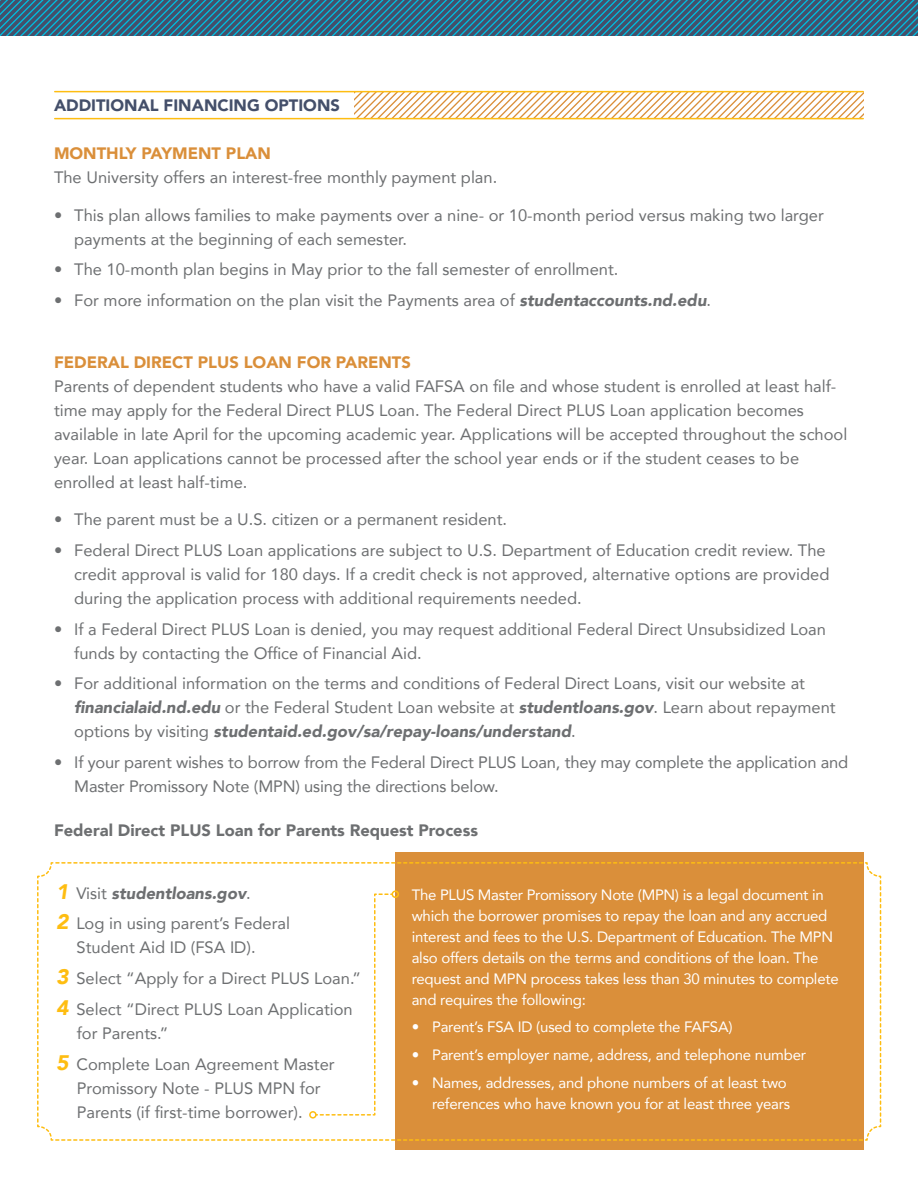
<style>
.page{position:relative;width:918px;height:1188px;background:#fff}
.page>*{position:absolute;margin:0;border:0;box-sizing:border-box;transform-origin:0 0}
.t1{font:16.5px/24px "Avenir";color:#6d6f71}
.t2{font:900 16.5px "Avenir";color:#da8f3a}
.t3{font:900 16.5px "Avenir";color:#6d6f71}
.t4{font:900 16.5px "Avenir";color:#444f6a}
.t5{font:15px/21px "Avenir";letter-spacing:-.015em;color:#fff}
.s1{font-weight:900;font-style:italic}
.s2{font-weight:900;font-style:italic;font-size:21px;color:#febd11}
</style>
<div class="page">
<svg style="left:0;top:0;width:918px;height:36px;background:#316c89"></svg>
<div style="left:395px;top:852px;width:469px;height:298px;background:#da8f3a"></div>
<svg style="left:354px;top:91px;width:510px;height:27px"></svg>
<hr style="left:55px;top:118px;width:808px;height:1px;background:#febd11">
<hr style="left:55px;top:91px;width:808px;height:1px;background:#febd11">
<svg style="left:37px;top:862px;width:844px;height:279px"></svg>
<div style="left:309px;top:1111px;width:8px;height:8px;border:2px solid #febd11;border-radius:50%"></div>
<div style="left:392px;top:890px;width:7px;height:8px;border:2px solid #febd11;border-radius:50%"></div>
<p class="t4" style="left:54px;top:91px;width:287px">ADDITIONAL FINANCING OPTIONS</p>
<p class="t2" style="left:54px;top:139px;width:218px">MONTHLY PAYMENT PLAN</p>
<p class="t1" style="left:54px;top:165px;width:445px">The University offers an interest-free monthly payment plan.</p>
<p class="t1" style="left:74px;top:202px;width:751px;text-indent:-20px">• This plan allows families to make payments over a nine- or 10-month period versus making two larger payments at the beginning of each semester.</p>
<p class="t1" style="left:54px;top:257px;width:566px">• The 10-month plan begins in May prior to the fall semester of enrollment.</p>
<p class="t1" style="left:54px;top:288px;width:659px">• For more information on the plan visit the Payments area of <span class="s1">studentaccounts.nd.edu</span>.</p>
<p class="t2" style="left:54px;top:348px;width:358px">FEDERAL DIRECT PLUS LOAN FOR PARENTS</p>
<p class="t1" style="left:54px;top:373px;width:795px">Parents of dependent students who have a valid FAFSA on file and whose student is enrolled at least half&shy;time may apply for the Federal Direct PLUS Loan. The Federal Direct PLUS Loan application becomes available in late April for the upcoming academic year. Applications will be accepted throughout the school year. Loan applications cannot be processed after the school year ends or if the student ceases to be enrolled at least half-time.</p>
<p class="t1" style="left:54px;top:507px;width:455px">• The parent must be a U.S. citizen or a permanent resident.</p>
<p class="t1" style="left:74px;top:538px;width:757px;text-indent:-20px">• Federal Direct PLUS Loan applications are subject to U.S. Department of Education credit review. The credit approval is valid for 180 days. If a credit check is not approved, alternative options are provided during the application process with additional requirements needed.</p>
<p class="t1" style="left:74px;top:616px;width:753px;text-indent:-20px">• If a Federal Direct PLUS Loan is denied, you may request additional Federal Direct Unsubsidized Loan funds by contacting the Office of Financial Aid.</p>
<p class="t1" style="left:74px;top:671px;width:763px;text-indent:-20px">• For additional information on the terms and conditions of Federal Direct Loans, visit our website at <span class="s1">financialaid.nd.edu</span> or the Federal Student Loan website at <span class="s1">studentloans.gov</span>. Learn about repayment options by visiting <span class="s1">studentaid.ed.gov/sa/repay-loans/understand</span>.</p>
<p class="t1" style="left:74px;top:750px;width:776px;text-indent:-20px">• If your parent wishes to borrow from the Federal Direct PLUS Loan, they may complete the application and<br>Master Promissory Note (MPN) using the directions below.</p>
<p class="t3" style="left:54px;top:817px;width:426px">Federal Direct PLUS Loan for Parents Request Process</p>
<p class="t1" style="left:56px;top:877px;width:235px;line-height:30.8px"><span class="s2">1</span> Visit <span class="s1">studentloans.gov</span>.<br><span class="s2">2</span> Log in using parent’s Federal</p>
<p class="t1" style="left:56px;top:932px;width:306px;line-height:30.8px;text-indent:20px">Student Aid ID (FSA ID).<br><span class="s2">3</span> Select “Apply for a Direct PLUS Loan.”<br><span class="s2">4</span> Select “Direct PLUS Loan Application</p>
<p class="t1" style="left:56px;top:1017px;width:280px;line-height:30.8px;text-indent:21px">for Parents.”<br><span class="s2">5</span> Complete Loan Agreement Master</p>
<p class="t1" style="left:77px;top:1075px;width:246px">Promissory Note - PLUS MPN for<br>Parents (if first-time borrower).</p>
<p class="t5" style="left:412px;top:883px;width:429px">The PLUS Master Promissory Note (MPN) is a legal document in which the borrower promises to repay the loan and any accrued interest and fees to the U.S. Department of Education. The MPN also offers details on the terms and conditions of the loan. The request and MPN process takes less than 30 minutes to complete and requires the following:</p>
<p class="t5" style="left:412px;top:1016px;width:322px">• Parent’s FSA ID (used to complete the FAFSA)</p>
<p class="t5" style="left:412px;top:1044px;width:396px">• Parent’s employer name, address, and telephone number</p>
<p class="t5" style="left:412px;top:1072px;width:380px;text-align:right">• Names, addresses, and phone numbers of at least two references who have known you for at least three years</p>
</div>
